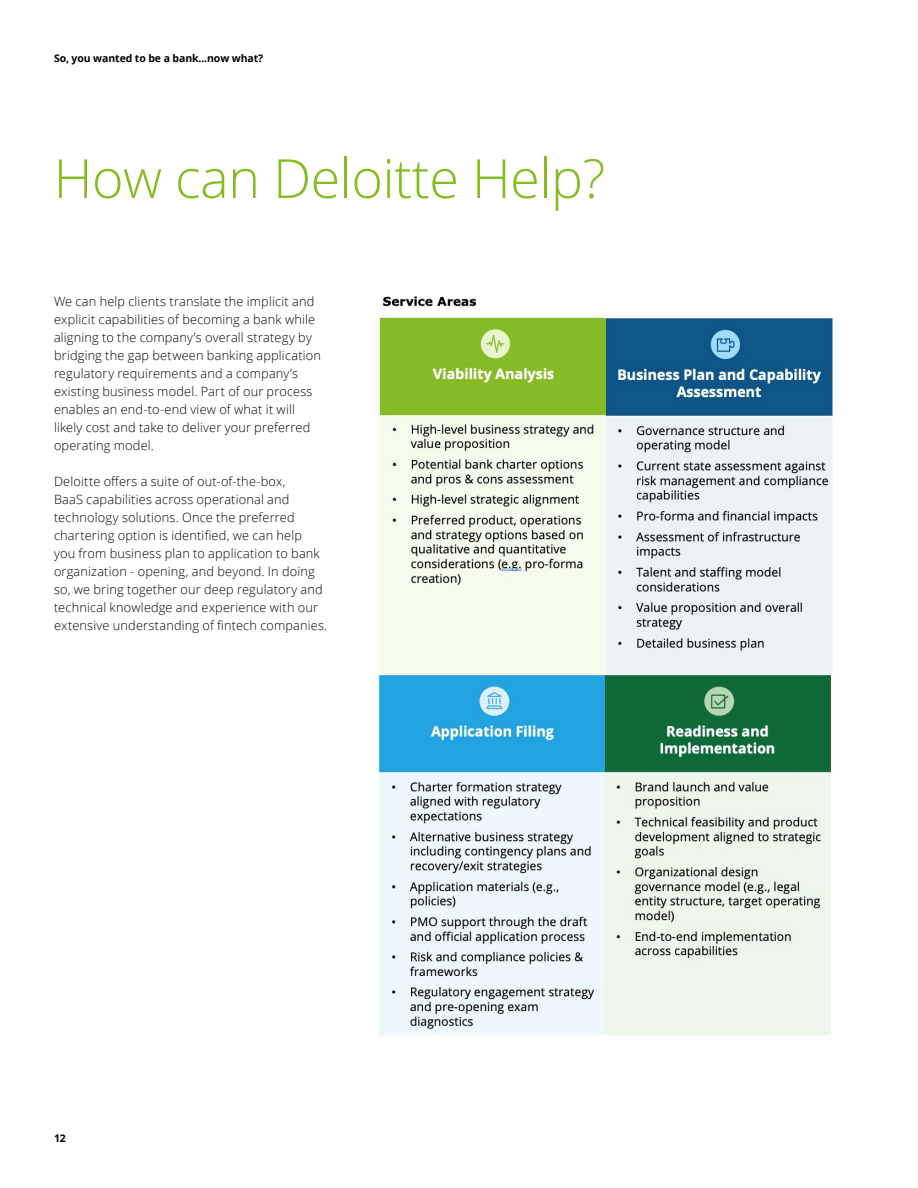
<style>
.page{position:relative;width:918px;height:1188px;background:#fff}
.page>*{position:absolute;margin:0;border:0;box-sizing:border-box;transform-origin:0 0}
.t1{font:300 54px "Open Sans";letter-spacing:-.01em;color:#85bc22}
.t2{font:300 12.75px/18px "Open Sans";letter-spacing:.015em;color:#000}
.t3{font:700 10.5px "Open Sans";letter-spacing:-.01em;color:#000}
</style>
<div class="page">
<img style="left:379px;top:296px;width:228px;height:379px">
<img style="left:379px;top:675px;width:453px;height:360px">
<img style="left:607px;top:318px;width:226px;height:364px">
<p class="t3" style="left:54px;top:51px;width:211px">So, you wanted to be a bank...now what?</p>
<h1 class="t1" style="left:54px;top:141px;width:553px">How can Deloitte Help?</h1>
<p class="t2" style="left:54px;top:292px;width:269px">We can help clients translate the implicit and explicit capabilities of becoming a bank while aligning to the company’s overall strategy by bridging the gap between banking application regulatory requirements and a company’s existing business model. Part of our process enables an end-to-end view of what it will likely cost and take to deliver your preferred operating model.</p>
<p class="t2" style="left:54px;top:472px;width:275px">Deloitte offers a suite of out-of-the-box,<br>BaaS capabilities across operational and technology solutions. Once the preferred chartering option is identified, we can help<br>you from business plan to application to bank organization - opening, and beyond. In doing so, we bring together our deep regulatory and technical knowledge and experience with our extensive understanding of fintech companies.</p>
<p class="t3" style="left:54px;top:1131px;width:13px">12</p>
</div>
